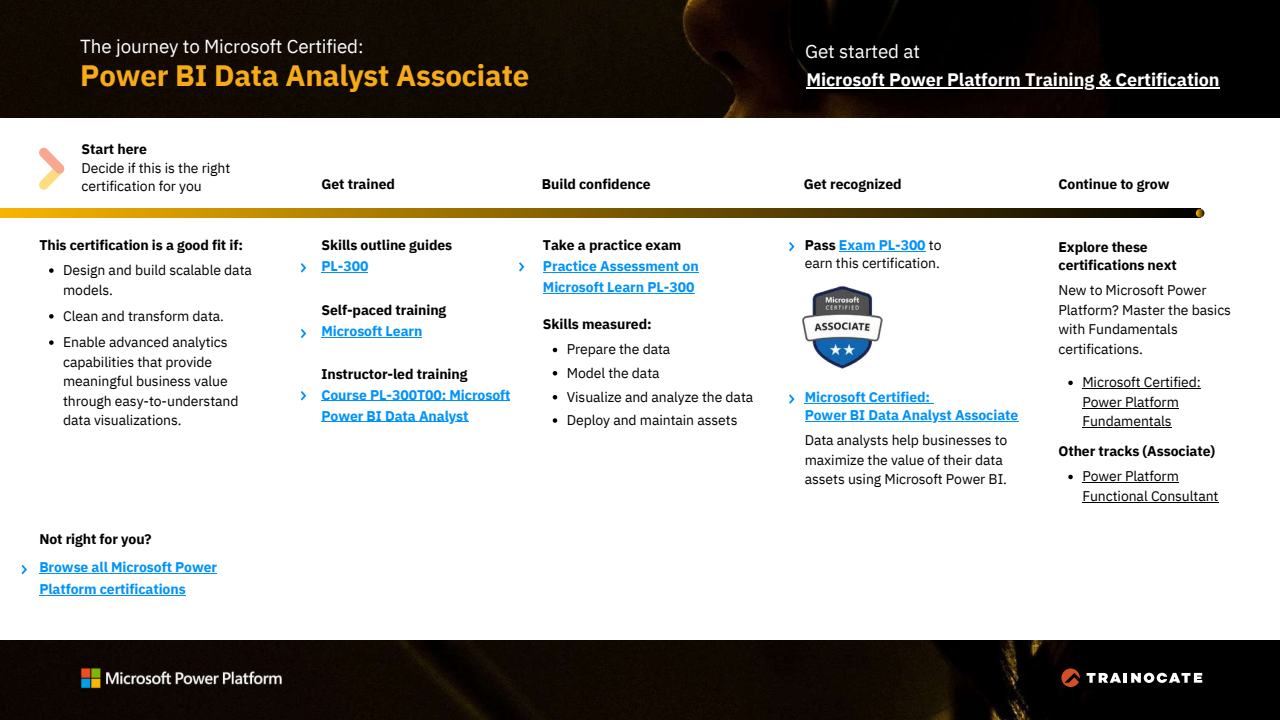
<style>
.page{position:relative;width:1280px;height:720px;background:#fff}
.page>*{position:absolute;margin:0;border:0;box-sizing:border-box;transform-origin:0 0}
.t1{font:700 29.4px "IBM Plex Sans";letter-spacing:-.005em;color:#f7ab17}
.t2{font:18.8px "IBM Plex Sans";letter-spacing:-.005em;color:#fff}
.t3{font:700 18px "IBM Plex Sans";letter-spacing:-.005em;color:#fff}
.t4{font:14px/19.5px "IBM Plex Sans";letter-spacing:-.005em;color:#000}
.t5{font:700 14px/18px "IBM Plex Sans";letter-spacing:-.005em;color:#000}
.t6{font:700 14px/21px "IBM Plex Sans";letter-spacing:-.005em;color:#0192f9}
.t7{font:700 14px "IBM Plex Sans";letter-spacing:-.005em;color:#000101}
.s1{font-weight:700}
.s2{font-weight:700;color:#0192f9}
</style>
<div class="page">
<img style="left:0;top:0;width:1280px;height:720px">
<div style="left:0;top:118px;width:1280px;height:521px;background:#fff"></div>
<img style="left:802px;top:286px;width:80px;height:83px">
<svg style="left:39px;top:148px;width:26px;height:42px"></svg>
<img style="left:62px;top:649px;width:238px;height:57px">
<svg style="left:301px;top:263px;width:5px;height:10px"></svg>
<svg style="left:301px;top:329px;width:5px;height:9px"></svg>
<svg style="left:301px;top:391px;width:5px;height:10px"></svg>
<svg style="left:22px;top:565px;width:5px;height:9px"></svg>
<svg style="left:519px;top:262px;width:5px;height:10px"></svg>
<svg style="left:789px;top:242px;width:5px;height:9px"></svg>
<svg style="left:789px;top:394px;width:5px;height:10px"></svg>
<svg style="left:1061px;top:669px;width:18px;height:18px"></svg>
<hr style="left:1123px;top:673px;width:4px;height:10px;background:#fff">
<svg style="left:1086px;top:673px;width:35px;height:10px"></svg>
<svg style="left:1131px;top:673px;width:71px;height:10px"></svg>
<svg style="left:0;top:209px;width:1197px;height:9px;background:#7d5b00"></svg>
<svg style="left:1195px;top:209px;width:9px;height:9px"></svg>
<svg style="left:49px;top:268px;width:5px;height:5px"></svg>
<svg style="left:49px;top:314px;width:5px;height:5px"></svg>
<svg style="left:49px;top:340px;width:5px;height:5px"></svg>
<hr style="left:321px;top:337px;width:101px;height:1px;background:#0192f9">
<hr style="left:321px;top:272px;width:47px;height:1px;background:#0192f9">
<hr style="left:321px;top:400px;width:189px;height:1px;background:#0192f9">
<hr style="left:321px;top:421px;width:147px;height:1px;background:#0192f9">
<svg style="left:553px;top:348px;width:4px;height:4px"></svg>
<svg style="left:553px;top:371px;width:4px;height:5px"></svg>
<svg style="left:553px;top:395px;width:4px;height:5px"></svg>
<svg style="left:553px;top:418px;width:4px;height:5px"></svg>
<hr style="left:543px;top:272px;width:155px;height:1px;background:#0192f9">
<hr style="left:543px;top:293px;width:151px;height:1px;background:#0192f9">
<hr style="left:839px;top:251px;width:86px;height:1px;background:#0192f9">
<hr style="left:804px;top:403px;width:126px;height:1px;background:#0192f9">
<hr style="left:804px;top:421px;width:214px;height:1px;background:#0192f9">
<svg style="left:1068px;top:475px;width:4px;height:4px"></svg>
<hr style="left:1082px;top:482px;width:96px;height:1px;background:#000">
<hr style="left:1082px;top:502px;width:136px;height:1px;background:#000">
<svg style="left:1068px;top:381px;width:4px;height:4px"></svg>
<hr style="left:1082px;top:388px;width:118px;height:1px;background:#000">
<hr style="left:1082px;top:408px;width:96px;height:1px;background:#000">
<hr style="left:1082px;top:427px;width:89px;height:1px;background:#000">
<hr style="left:806px;top:87px;width:413px;height:2px;background:#fff">
<hr style="left:39px;top:573px;width:178px;height:1px;background:#0192f9">
<hr style="left:39px;top:595px;width:147px;height:1px;background:#0192f9">
<h2 class="t2" style="left:80px;top:33px;width:285px">The journey to Microsoft Certified:</h2>
<h2 class="t2" style="left:805px;top:38px;width:116px">Get started at</h2>
<h1 class="t1" style="left:80px;top:56px;width:450px">Power BI Data Analyst Associate</h1>
<p class="t3" style="left:806px;top:67px;width:415px">Microsoft Power Platform Training &amp; Certification</p>
<p class="t7" style="left:82px;top:140px;width:67px">Start here</p>
<p class="t4" style="left:82px;top:159px;width:150px;line-height:18px">Decide if this is the right certification for you</p>
<p class="t5" style="left:39px;top:236px;width:205px">This certification is a good fit if:</p>
<p class="t4" style="left:63px;top:260px;width:190px">Design and build scalable data models.</p>
<p class="t4" style="left:63px;top:302px;width:166px;line-height:26.3px">Clean and transform data.<br>Enable advanced analytics</p>
<p class="t4" style="left:63px;top:352px;width:177px">capabilities that provide meaningful business value through easy-to-understand data visualizations.</p>
<p class="t5" style="left:39px;top:529px;width:114px">Not right for you?</p>
<p class="t6" style="left:39px;top:556px;width:179px;line-height:21.8px">Browse all Microsoft Power<br>Platform certifications</p>
<p class="t5" style="left:321px;top:175px;width:75px">Get trained</p>
<p class="t5" style="left:321px;top:236px;width:132px">Skills outline guides</p>
<p class="t6" style="left:321px;top:255px;width:49px">PL-300</p>
<p class="t5" style="left:321px;top:301px;width:126px">Self-paced training</p>
<p class="t6" style="left:321px;top:320px;width:102px">Microsoft Learn</p>
<p class="t5" style="left:321px;top:364px;width:148px">Instructor-led training</p>
<p class="t6" style="left:321px;top:384px;width:190px">Course PL-300T00: Microsoft<br>Power BI Data Analyst</p>
<p class="t5" style="left:542px;top:175px;width:110px">Build confidence</p>
<p class="t5" style="left:543px;top:236px;width:140px">Take a practice exam</p>
<p class="t6" style="left:543px;top:255px;width:157px">Practice Assessment on<br>Microsoft Learn PL-300</p>
<p class="t5" style="left:543px;top:315px;width:110px">Skills measured:</p>
<p class="t4" style="left:567px;top:337px;width:188px;line-height:23.5px">Prepare the data<br>Model the data<br>Visualize and analyze the data<br>Deploy and maintain assets</p>
<p class="t5" style="left:804px;top:175px;width:99px">Get recognized</p>
<p class="t4" style="left:805px;top:236px;width:138px;line-height:18px"><span class="s1">Pass</span> <span class="s2">Exam PL-300</span> to earn this certification.</p>
<p class="t6" style="left:804px;top:388px;width:215px;line-height:18px">Microsoft Certified:<br>Power BI Data Analyst Associate</p>
<p class="t4" style="left:804px;top:430px;width:204px">Data analysts help businesses to maximize the value of their data assets using Microsoft Power BI.</p>
<p class="t5" style="left:1058px;top:175px;width:112px">Continue to grow</p>
<p class="t5" style="left:1058px;top:237px;width:120px">Explore these certifications next</p>
<p class="t4" style="left:1058px;top:280px;width:174px">New to Microsoft Power<br>Platform? Master the basics with Fundamentals certifications.</p>
<p class="t4" style="left:1082px;top:372px;width:120px">Microsoft Certified:<br>Power Platform<br>Fundamentals</p>
<p class="t5" style="left:1058px;top:442px;width:158px">Other tracks (Associate)</p>
<p class="t4" style="left:1082px;top:466px;width:138px">Power Platform<br>Functional Consultant</p>
</div>
